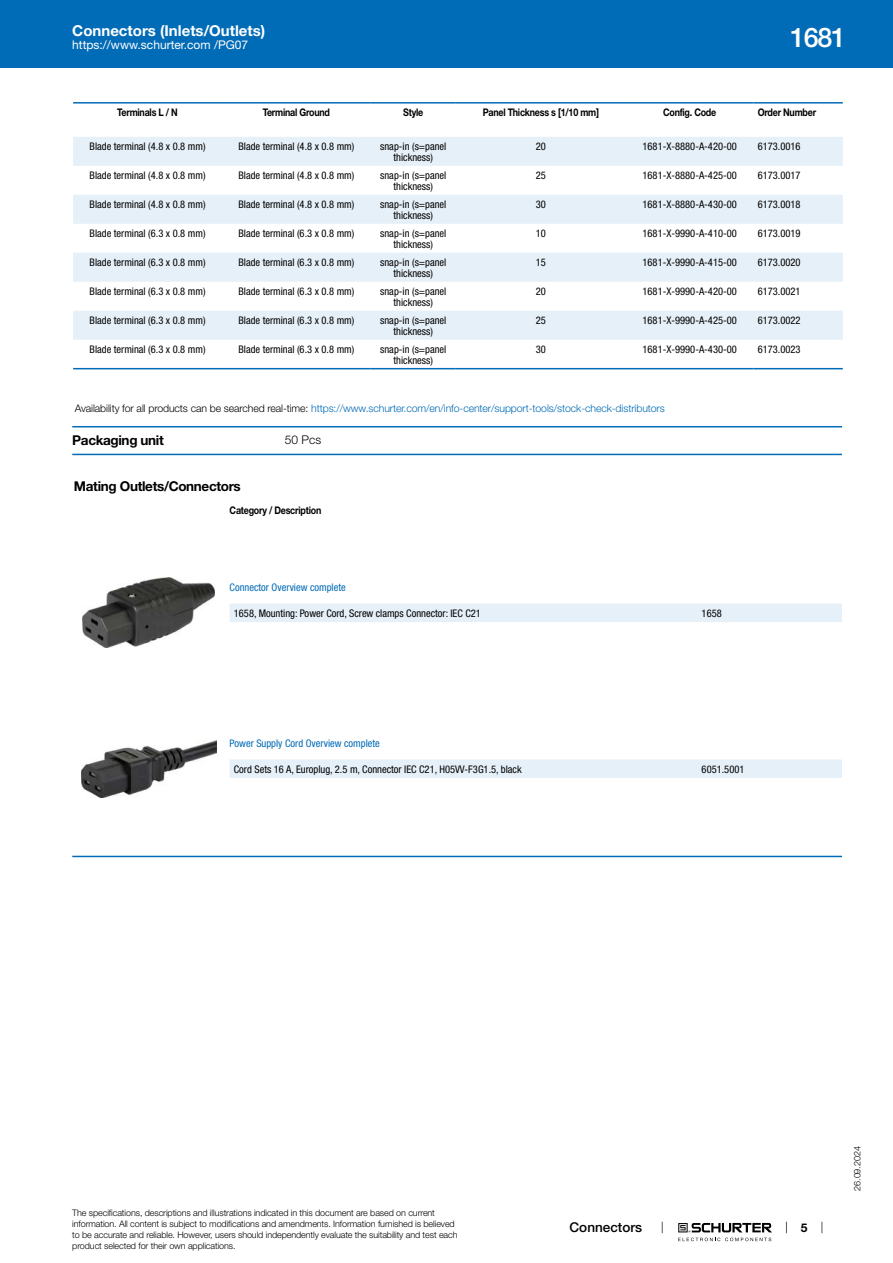
<style>
.page{position:relative;width:893px;height:1263px;background:#fff}
.page>*{position:absolute;margin:0;border:0;box-sizing:border-box;transform-origin:0 0}
.t1{font:500 27px "Helvetica Neue LT";color:#fff}
.t2{font:700 15px "Helvetica Neue LT";color:#fff}
.t3{font:700 13.5px "Helvetica Neue LT";letter-spacing:-.025em;color:#000}
.t4{font:500 13.5px "Helvetica Neue LT";color:#000}
.t5{font:12px "Helvetica Neue LT";color:#fff}
.t6{font:300 12px "Helvetica Neue LT";color:#000}
.t7{font:700 12px "Helvetica Neue LT";color:#000}
.t8{font:condensed 10.5px/10.5px "Helvetica Neue LT";color:#000;text-align:center}
.t9{font:300 10.5px "Helvetica Neue LT";letter-spacing:-.01em;color:#006bb6}
.t10{font:700 10.5px "Helvetica Neue LT";letter-spacing:-.025em;color:#000;scale:.85 1}
.t11{font:condensed 10.5px "Helvetica Neue LT";color:#006bb6}
.t12{font:300 9px/10.8px "Helvetica Neue LT";letter-spacing:-.01em;color:#000}
.s1{color:#000}
</style>
<div class="page">
<svg style="left:678px;top:1223px;width:94px;height:18px"></svg>
<div style="left:0;top:0;width:893px;height:68px;background:#006bb6"></div>
<svg style="left:73px;top:367px;width:770px;height:3px"></svg>
<svg style="left:73px;top:137px;width:770px;height:203px;fill:#e6f0f8"></svg>
<hr style="left:73px;top:102px;width:149px;height:2px;background:#006bb6">
<hr style="left:222px;top:102px;width:149px;height:2px;background:#006bb6">
<hr style="left:371px;top:102px;width:85px;height:2px;background:#006bb6">
<hr style="left:456px;top:102px;width:170px;height:2px;background:#006bb6">
<hr style="left:626px;top:102px;width:127px;height:2px;background:#006bb6">
<hr style="left:753px;top:102px;width:90px;height:2px;background:#006bb6">
<hr style="left:73px;top:368px;width:149px;height:1px;background:#006bb6">
<hr style="left:222px;top:368px;width:149px;height:1px;background:#006bb6">
<hr style="left:371px;top:368px;width:85px;height:1px;background:#006bb6">
<hr style="left:456px;top:368px;width:170px;height:1px;background:#006bb6">
<hr style="left:626px;top:368px;width:127px;height:1px;background:#006bb6">
<hr style="left:753px;top:368px;width:90px;height:1px;background:#006bb6">
<hr style="left:72px;top:426px;width:770px;height:1px;background:#006bb6">
<hr style="left:72px;top:454px;width:770px;height:1px;background:#006bb6">
<img style="left:83px;top:578px;width:132px;height:70px">
<div style="left:230px;top:603px;width:612px;height:19px;background:#e6f0f8"></div>
<img style="left:81px;top:740px;width:135px;height:57px">
<div style="left:230px;top:759px;width:612px;height:19px;background:#e6f0f8"></div>
<hr style="left:72px;top:856px;width:770px;height:1px;background:#006bb6">
<h2 class="t2" style="left:72px;top:21px;width:195px">Connectors (Inlets/Outlets)</h2>
<p class="t5" style="left:72px;top:38px;width:178px">https://www.schurter.com /PG07</p>
<h1 class="t1" style="left:790px;top:21px;width:57px">1681</h1>
<p class="t10" style="left:117px;top:106px;width:73px">Terminals L / N</p>
<p class="t10" style="left:263px;top:106px;width:80px">Terminal Ground</p>
<p class="t10" style="left:403px;top:106px;width:25px">Style</p>
<p class="t10" style="left:483px;top:106px;width:138px">Panel Thickness s [1/10 mm]</p>
<p class="t10" style="left:663px;top:106px;width:64px">Config. Code</p>
<p class="t10" style="left:758px;top:106px;width:70px">Order Number</p>
<p class="t8" style="left:90px;top:141px;width:117px">Blade terminal (4.8 x 0.8 mm)</p>
<p class="t8" style="left:238px;top:141px;width:117px">Blade terminal (4.8 x 0.8 mm)</p>
<p class="t8" style="left:380px;top:141px;width:68px">snap-in (s=panel thickness)</p>
<p class="t8" style="left:536px;top:141px;width:12px">20</p>
<p class="t8" style="left:643px;top:141px;width:96px">1681-X-8880-A-420-00</p>
<p class="t8" style="left:758px;top:141px;width:44px">6173.0016</p>
<p class="t8" style="left:90px;top:170px;width:117px">Blade terminal (4.8 x 0.8 mm)</p>
<p class="t8" style="left:238px;top:170px;width:117px">Blade terminal (4.8 x 0.8 mm)</p>
<p class="t8" style="left:380px;top:170px;width:68px">snap-in (s=panel thickness)</p>
<p class="t8" style="left:536px;top:170px;width:12px">25</p>
<p class="t8" style="left:643px;top:170px;width:96px">1681-X-8880-A-425-00</p>
<p class="t8" style="left:758px;top:170px;width:44px">6173.0017</p>
<p class="t8" style="left:90px;top:199px;width:117px">Blade terminal (4.8 x 0.8 mm)</p>
<p class="t8" style="left:238px;top:199px;width:117px">Blade terminal (4.8 x 0.8 mm)</p>
<p class="t8" style="left:380px;top:199px;width:68px">snap-in (s=panel thickness)</p>
<p class="t8" style="left:536px;top:199px;width:12px">30</p>
<p class="t8" style="left:643px;top:199px;width:96px">1681-X-8880-A-430-00</p>
<p class="t8" style="left:758px;top:199px;width:44px">6173.0018</p>
<p class="t8" style="left:90px;top:228px;width:117px">Blade terminal (6.3 x 0.8 mm)</p>
<p class="t8" style="left:238px;top:228px;width:117px">Blade terminal (6.3 x 0.8 mm)</p>
<p class="t8" style="left:380px;top:228px;width:68px">snap-in (s=panel thickness)</p>
<p class="t8" style="left:536px;top:228px;width:12px">10</p>
<p class="t8" style="left:643px;top:228px;width:96px">1681-X-9990-A-410-00</p>
<p class="t8" style="left:758px;top:228px;width:44px">6173.0019</p>
<p class="t8" style="left:90px;top:257px;width:117px">Blade terminal (6.3 x 0.8 mm)</p>
<p class="t8" style="left:238px;top:257px;width:117px">Blade terminal (6.3 x 0.8 mm)</p>
<p class="t8" style="left:380px;top:257px;width:68px">snap-in (s=panel thickness)</p>
<p class="t8" style="left:536px;top:257px;width:12px">15</p>
<p class="t8" style="left:643px;top:257px;width:96px">1681-X-9990-A-415-00</p>
<p class="t8" style="left:758px;top:257px;width:44px">6173.0020</p>
<p class="t8" style="left:90px;top:286px;width:117px">Blade terminal (6.3 x 0.8 mm)</p>
<p class="t8" style="left:238px;top:286px;width:117px">Blade terminal (6.3 x 0.8 mm)</p>
<p class="t8" style="left:380px;top:286px;width:68px">snap-in (s=panel thickness)</p>
<p class="t8" style="left:536px;top:286px;width:12px">20</p>
<p class="t8" style="left:643px;top:286px;width:96px">1681-X-9990-A-420-00</p>
<p class="t8" style="left:758px;top:286px;width:44px">6173.0021</p>
<p class="t8" style="left:90px;top:315px;width:117px">Blade terminal (6.3 x 0.8 mm)</p>
<p class="t8" style="left:238px;top:315px;width:117px">Blade terminal (6.3 x 0.8 mm)</p>
<p class="t8" style="left:380px;top:315px;width:68px">snap-in (s=panel thickness)</p>
<p class="t8" style="left:536px;top:315px;width:12px">25</p>
<p class="t8" style="left:643px;top:315px;width:96px">1681-X-9990-A-425-00</p>
<p class="t8" style="left:758px;top:315px;width:44px">6173.0022</p>
<p class="t8" style="left:90px;top:344px;width:117px">Blade terminal (6.3 x 0.8 mm)</p>
<p class="t8" style="left:238px;top:344px;width:117px">Blade terminal (6.3 x 0.8 mm)</p>
<p class="t8" style="left:380px;top:344px;width:68px">snap-in (s=panel thickness)</p>
<p class="t8" style="left:536px;top:344px;width:12px">30</p>
<p class="t8" style="left:643px;top:344px;width:96px">1681-X-9990-A-430-00</p>
<p class="t8" style="left:758px;top:344px;width:44px">6173.0023</p>
<p class="t9" style="left:75px;top:402px;width:591px"><span class="s1">Availability for all products can be searched real-time:</span> https://www.schurter.com/en/info-center/support-tools/stock-check-distributors</p>
<p class="t3" style="left:72px;top:432px;width:93px">Packaging unit</p>
<p class="t6" style="left:285px;top:432px;width:38px">50 Pcs</p>
<p class="t3" style="left:74px;top:477px;width:168px">Mating Outlets/Connectors</p>
<p class="t10" style="left:230px;top:503px;width:109px">Category / Description</p>
<p class="t11" style="left:230px;top:581px;width:118px">Connector Overview complete</p>
<p class="t8" style="left:234px;top:608px;width:249px">1658, Mounting: Power Cord, Screw clamps Connector: IEC C21</p>
<p class="t8" style="left:702px;top:608px;width:22px">1658</p>
<p class="t11" style="left:230px;top:737px;width:152px">Power Supply Cord Overview complete</p>
<p class="t8" style="left:234px;top:764px;width:289px">Cord Sets 16 A, Europlug, 2.5 m, Connector IEC C21, H05VV-F3G1.5, black</p>
<p class="t8" style="left:702px;top:764px;width:44px">6051.5001</p>
<p class="t12" style="left:72px;top:1207px;width:387px">The specifications, descriptions and illustrations indicated in this document are based on current information. All content is subject to modifications and amendments. Information furnished is believed to be accurate and reliable. However, users should independently evaluate the suitability and test each product selected for their own applications.</p>
<p class="t4" style="left:570px;top:1219px;width:74px">Connectors</p>
<p class="t7" style="left:801px;top:1220px;width:8px">5</p>
<p class="t12" style="left:852px;top:1191px;width:46px;rotate:-90deg">26.09.2024</p>
</div>
